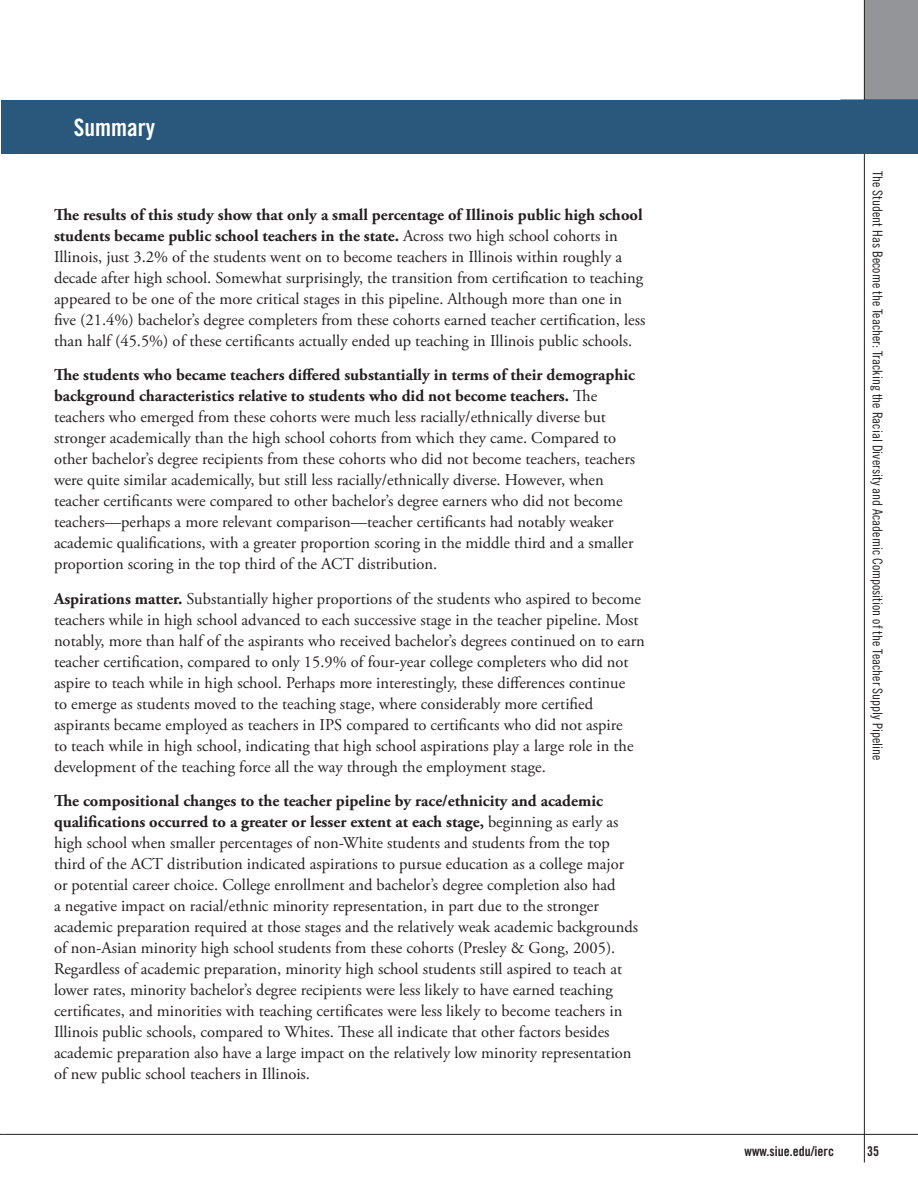
<style>
.page{position:relative;width:918px;height:1188px;background:#fff}
.page>*{position:absolute;margin:0;border:0;box-sizing:border-box;transform-origin:0 0}
.Page_Header{font:24px "Trade Gothic LT Std Bd Cn 20";color:#fff}
.Body_Text{font:16.5px/21px "Adobe Garamond Pro";color:#231f20}
.t1{font:13.5px "Trade Gothic LT Std Cn 18";color:#231f20}
.t2{font:13.5px "Trade Gothic LT Std Bd Cn 20";color:#231f20}
.s1{font-weight:700}
</style>
<div class="page">
<div style="left:864px;top:0;width:54px;height:100px;background:#939598"></div>
<hr style="left:3px;top:1134px;width:915px;height:1px;background:#231f20">
<hr style="left:864px;top:0;width:1px;height:1162px;background:#231f20">
<div style="left:2px;top:100px;width:916px;height:54px;background:#2a587d"></div>
<p class="Page_Header" style="left:74px;top:113px;width:83px">Summary</p>
<p class="Body_Text" style="left:54px;top:205px;width:593px"><span class="s1">The results of this study show that only a small percentage of Illinois public high school students became public school teachers in the state.</span> Across two high school cohorts in Illinois, just 3.2% of the students went on to become teachers in Illinois within roughly a decade after high school. Somewhat surprisingly, the transition from certification to teaching appeared to be one of the more critical stages in this pipeline. Although more than one in five (21.4%) bachelor’s degree completers from these cohorts earned teacher certification, less than half (45.5%) of these certificants actually ended up teaching in Illinois public schools.</p>
<p class="Body_Text" style="left:54px;top:365px;width:583px"><span class="s1">The students who became teachers differed substantially in terms of their demographic background characteristics relative to students who did not become teachers.</span> The teachers who emerged from these cohorts were much less racially/ethnically diverse but stronger academically than the high school cohorts from which they came. Compared to other bachelor’s degree recipients from these cohorts who did not become teachers, teachers were quite similar academically, but still less racially/ethnically diverse. However, when teacher certificants were compared to other bachelor’s degree earners who did not become teachers—perhaps a more relevant comparison—teacher certificants had notably weaker academic qualifications, with a greater proportion scoring in the middle third and a smaller proportion scoring in the top third of the ACT distribution.</p>
<p class="Body_Text" style="left:54px;top:589px;width:592px"><span class="s1">Aspirations matter.</span> Substantially higher proportions of the students who aspired to become teachers while in high school advanced to each successive stage in the teacher pipeline. Most notably, more than half of the aspirants who received bachelor’s degrees continued on to earn teacher certification, compared to only 15.9% of four-year college completers who did not aspire to teach while in high school. Perhaps more interestingly, these differences continue<br>to emerge as students moved to the teaching stage, where considerably more certified aspirants became employed as teachers in IPS compared to certificants who did not aspire<br>to teach while in high school, indicating that high school aspirations play a large role in the development of the teaching force all the way through the employment stage.</p>
<p class="Body_Text" style="left:54px;top:791px;width:586px"><span class="s1">The compositional changes to the teacher pipeline by race/ethnicity and academic qualifications occurred to a greater or lesser extent at each stage,</span> beginning as early as high school when smaller percentages of non-White students and students from the top third of the ACT distribution indicated aspirations to pursue education as a college major or potential career choice. College enrollment and bachelor’s degree completion also had<br>a negative impact on racial/ethnic minority representation, in part due to the stronger academic preparation required at those stages and the relatively weak academic backgrounds of non-Asian minority high school students from these cohorts (Presley &amp; Gong, 2005).<br>Regardless of academic preparation, minority high school students still aspired to teach at lower rates, minority bachelor’s degree recipients were less likely to have earned teaching certificates, and minorities with teaching certificates were less likely to become teachers in Illinois public schools, compared to Whites. These all indicate that other factors besides academic preparation also have a large impact on the relatively low minority representation of new public school teachers in Illinois.</p>
<p class="t1" style="left:886px;top:171px;width:591px;rotate:90deg">The Student Has Become the Teacher: Tracking the Racial Diversity and Academic Composition of the Teacher Supply Pipeline</p>
<p class="t2" style="left:745px;top:1143px;width:91px">www.siue.edu/ierc</p>
<p class="t2" style="left:867px;top:1143px;width:13px">35</p>
</div>
